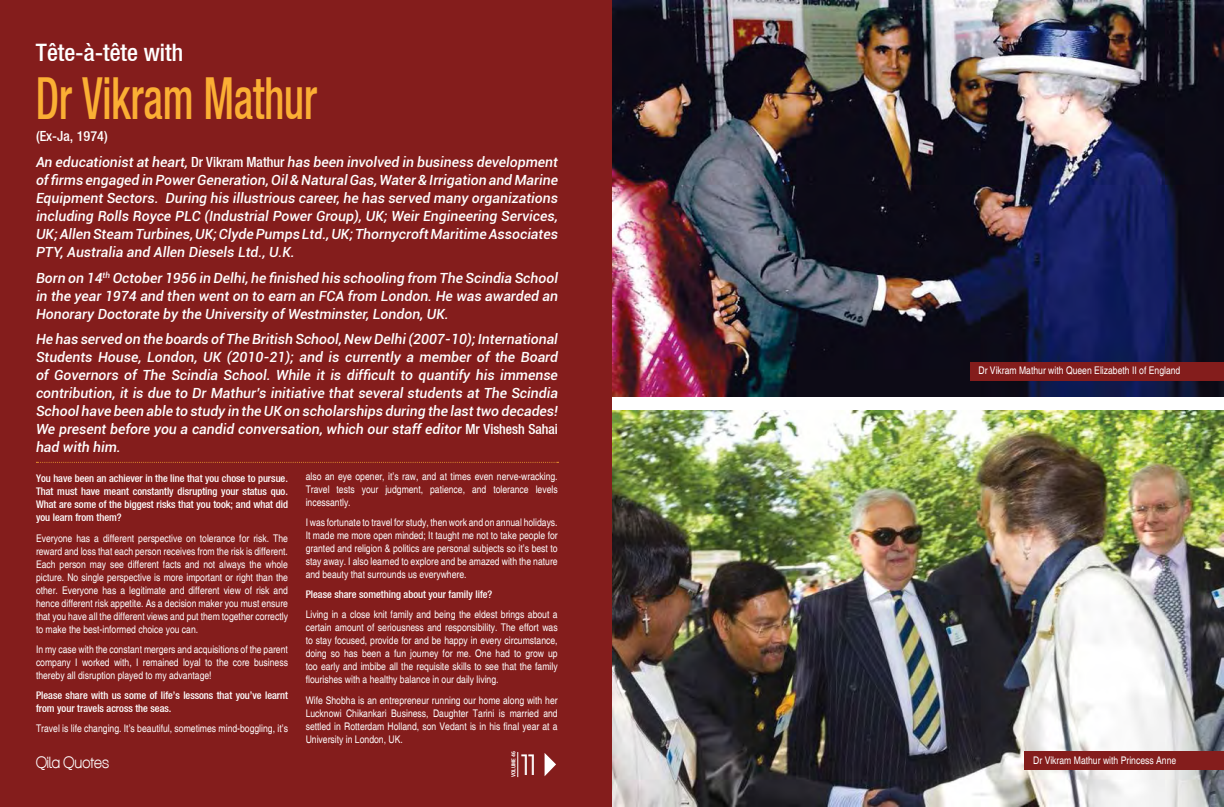
<style>
.page{position:relative;width:1224px;height:807px;background:#fff}
.page>*{position:absolute;margin:0;border:0;box-sizing:border-box;transform-origin:0 0}
.t1{font:58px "Heavenetica Cond 6 Med SH";color:#fbaf34;scale:.72 1}
.t2{font:27.4px "Devil Breeze";color:#fff}
.t3{font:24px "Heavenetica Cond 6 Med SH";color:#fff}
.t4{font:16px "Aliquam";color:#fff}
.t5{font:italic 500 14px/18px "Roboto";color:#fff;text-align:justify}
.t6{font:14px "Heavenetica Cond 6 Med SH";color:#fff}
.t7{font:condensed 10.5px/13px "Helvetica";color:#fff;text-align:justify}
.t8{font:10.5px/13px "Heavenetica Cond 6 Med SH";color:#fff;text-align:justify}
.t9{font:700 condensed 5.5px "Roboto";color:#fff}
.s1{font-family:"Heavenetica Cond 6 Med SH";font-weight:400;font-style:normal}
</style>
<div class="page">
<img style="left:612px;top:410px;width:612px;height:396px">
<img style="left:612px;top:0;width:612px;height:396px">
<div style="left:0;top:0;width:612px;height:806px;background:#841d1c"></div>
<svg style="left:36px;top:461px;width:523px;height:1px"></svg>
<div style="left:1025px;top:750px;width:199px;height:19px;background:#841d1c"></div>
<div style="left:971px;top:361px;width:253px;height:19px;background:#841d1c"></div>
<svg style="left:545px;top:753px;width:11px;height:23px"></svg>
<svg style="left:517px;top:752px;width:1px;height:25px"></svg>
<h3 class="t3" style="left:36px;top:37px;width:149px">Tête-à-tête with</h3>
<h1 class="t1" style="left:36px;top:61px;width:392px">Dr Vikram Mathur</h1>
<p class="t5" style="left:36px;top:153px;width:523px">An educationist at heart, <span class="s1">Dr Vikram Mathur</span> has been involved in business development of firms engaged in Power Generation, Oil &amp; Natural Gas, Water &amp; Irrigation and Marine Equipment Sectors. During his illustrious career, he has served many organizations including Rolls Royce PLC (Industrial Power Group), UK; Weir Engineering Services, UK; Allen Steam Turbines, UK; Clyde Pumps Ltd., UK; Thornycroft Maritime Associates PTY, Australia and Allen Diesels Ltd., U.K.</p>
<h3 class="t5" style="left:36px;top:268px;width:523px">Born on 14<sup>th</sup> October 1956 in Delhi, he finished his schooling from The Scindia School in the year 1974 and then went on to earn an FCA from London. He was awarded an Honorary Doctorate by the University of Westminster, London, UK.</h3>
<p class="t5" style="left:36px;top:329px;width:523px">He has served on the boards of The British School, New Delhi (2007-10); International Students House, London, UK (2010-21); and is currently a member of the Board of Governors of The Scindia School. While it is difficult to quantify his immense contribution, it is due to Dr Mathur’s initiative that several students at The Scindia School have been able to study in the UK on scholarships during the last two decades!<br>We present before you a candid conversation, which our staff editor <span class="s1">Mr Vishesh Sahai </span>had with him.</p>
<p class="t7" style="left:306px;top:469px;width:253px">also an eye opener, it’s raw, and at times even nerve-wracking.<br>Travel tests your judgment, patience, and tolerance levels incessantly.</p>
<p class="t7" style="left:306px;top:515px;width:254px">I was fortunate to travel for study, then work and on annual holidays.<br>It made me more open minded; It taught me not to take people for granted and religion &amp; politics are personal subjects so it’s best to stay away. I also learned to explore and be amazed with the nature and beauty that surrounds us everywhere.</p>
<p class="t8" style="left:306px;top:587px;width:188px">Please share something about your family life?</p>
<p class="t7" style="left:306px;top:608px;width:254px">Living in a close knit family and being the eldest brings about a certain amount of seriousness and responsibility. The effort was to stay focused, provide for and be happy in every circumstance, doing so has been a fun journey for me. One had to grow up too early and imbibe all the requisite skills to see that the family flourishes with a healthy balance in our daily living.</p>
<p class="t7" style="left:306px;top:693px;width:253px">Wife Shobha is an entrepreneur running our home along with her Lucknowi Chikankari Business, Daughter Tarini is married and settled in Rotterdam Holland, son Vedant is in his final year at a University in London, UK.</p>
<h3 class="t6" style="left:36px;top:127px;width:73px">(Ex-Ja, 1974)</h3>
<p class="t8" style="left:36px;top:471px;width:254px">You have been an achiever in the line that you chose to pursue.<br>That must have meant constantly disrupting your status quo.<br>What are some of the biggest risks that you took; and what did you learn from them?</p>
<p class="t7" style="left:36px;top:531px;width:254px">Everyone has a different perspective on tolerance for risk. The reward and loss that each person receives from the risk is different.<br>Each person may see different facts and not always the whole picture. No single perspective is more important or right than the other. Everyone has a legitimate and different view of risk and hence different risk appetite. As a decision maker you must ensure that you have all the different views and put them together correctly to make the best-informed choice you can.</p>
<p class="t7" style="left:36px;top:642px;width:254px">In my case with the constant mergers and acquisitions of the parent company I worked with, I remained loyal to the core business thereby all disruption played to my advantage!</p>
<p class="t8" style="left:36px;top:688px;width:253px">Please share with us some of life’s lessons that you’ve learnt from your travels across the seas.</p>
<p class="t7" style="left:36px;top:722px;width:253px">Travel is life changing. It’s beautiful, sometimes mind-boggling, it’s</p>
<h3 class="t4" style="left:36px;top:752px;width:75px">Qila Quotes</h3>
<p class="t9" style="left:510px;top:777px;width:27px;rotate:-90deg">VOLUME 46</p>
<h2 class="t2" style="left:521px;top:752px;width:15px">11</h2>
<p class="t7" style="left:978px;top:364px;width:203px">Dr Vikram Mathur with Queen Elizabeth II of England</p>
<p class="t7" style="left:1033px;top:753px;width:145px">Dr Vikram Mathur with Princess Anne</p>
</div>
